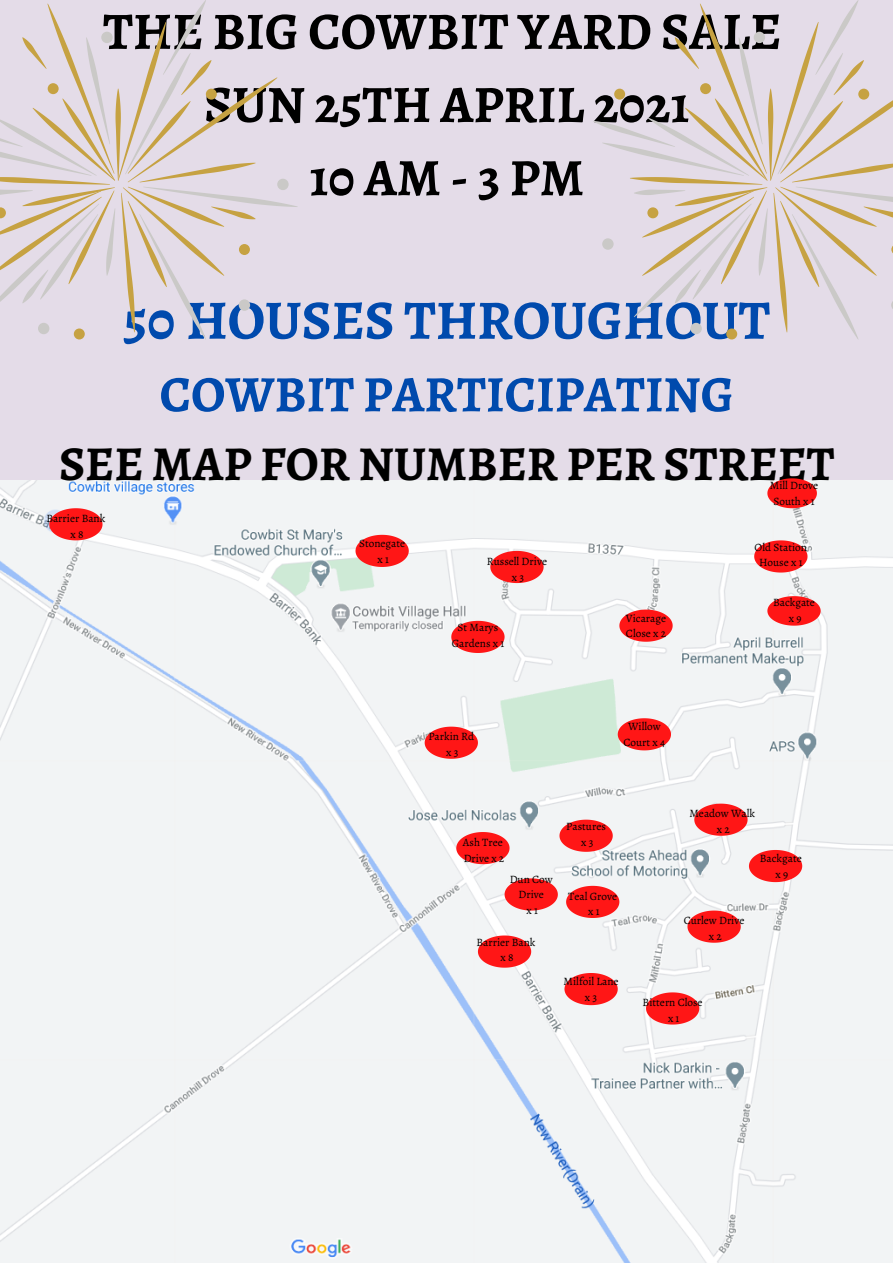
<style>
.page{position:relative;width:893px;height:1263px;background:#fff}
.page>*{position:absolute;margin:0;border:0;box-sizing:border-box;transform-origin:0 0}
.t1{font:700 55.5px "Alegreya";color:#004aad}
.t2{font:700 52.5px "Alegreya";color:#000}
.t3{font:700 51px "Alegreya";color:#004aad}
.t4{font:700 48.75px "Alegreya";color:#000}
.t5{font:11.25px "Alegreya";color:#000}
</style>
<div class="page">
<img style="left:0;top:478px;width:893px;height:785px">
<div style="left:0;top:0;width:892px;height:479px;background:#e4dce8"></div>
<svg style="left:0;top:0;width:298px;height:339px"></svg>
<div style="left:101px;top:32px;width:12px;height:11px;background:#cac9c7;border-radius:50%"></div>
<div style="left:277px;top:179px;width:12px;height:11px;background:#cac9c7;border-radius:50%"></div>
<div style="left:38px;top:323px;width:11px;height:11px;background:#cac9c7;border-radius:50%"></div>
<div style="left:239px;top:299px;width:11px;height:12px;background:#cac9c7;border-radius:50%"></div>
<svg style="left:593px;top:0;width:300px;height:339px"></svg>
<div style="left:602px;top:238px;width:11px;height:12px;background:#cac9c7;border-radius:50%"></div>
<svg style="left:456px;top:832px;width:53px;height:32px"></svg>
<svg style="left:618px;top:718px;width:53px;height:32px;background:#fb4444"></svg>
<svg style="left:749px;top:850px;width:53px;height:32px"></svg>
<svg style="left:478px;top:935px;width:53px;height:33px"></svg>
<svg style="left:49px;top:508px;width:53px;height:32px;background:#fb4445"></svg>
<svg style="left:564px;top:973px;width:54px;height:32px"></svg>
<svg style="left:646px;top:992px;width:53px;height:32px"></svg>
<svg style="left:767px;top:478px;width:50px;height:30px"></svg>
<svg style="left:754px;top:540px;width:53px;height:32px;background:#fb4444"></svg>
<svg style="left:425px;top:727px;width:53px;height:32px"></svg>
<svg style="left:559px;top:820px;width:54px;height:32px"></svg>
<svg style="left:490px;top:551px;width:53px;height:32px"></svg>
<svg style="left:451px;top:621px;width:53px;height:32px"></svg>
<svg style="left:619px;top:609px;width:53px;height:33px"></svg>
<svg style="left:566px;top:886px;width:53px;height:32px"></svg>
<svg style="left:767px;top:596px;width:53px;height:30px"></svg>
<svg style="left:687px;top:910px;width:54px;height:33px"></svg>
<svg style="left:694px;top:804px;width:53px;height:32px"></svg>
<svg style="left:504px;top:878px;width:54px;height:32px"></svg>
<svg style="left:355px;top:535px;width:54px;height:32px;background:#fa4645"></svg>
<p class="t2" style="left:103px;top:-5px;width:679px">THE BIG COWBIT YARD SALE</p>
<p class="t2" style="left:204px;top:69px;width:486px">SUN 25TH APRIL 2021</p>
<p class="t2" style="left:309px;top:142px;width:276px">10AM-3PM</p>
<p class="t1" style="left:123px;top:282px;width:648px">50 HOUSES THROUGHOUT</p>
<p class="t3" style="left:160px;top:359px;width:576px">COWBIT PARTICIPATING</p>
<p class="t4" style="left:59px;top:430px;width:777px">SEE MAP FOR NUMBER PER STREET</p>
<p class="t5" style="left:770px;top:478px;width:50px">Mill Drove</p>
<p class="t5" style="left:773px;top:493px;width:43px">South x 1</p>
<p class="t5" style="left:754px;top:539px;width:54px">Old Station</p>
<p class="t5" style="left:759px;top:555px;width:45px">House x 1</p>
<p class="t5" style="left:46px;top:511px;width:61px">Barrier Bank</p>
<p class="t5" style="left:70px;top:526px;width:15px">x8</p>
<p class="t5" style="left:359px;top:535px;width:48px">Stonegate</p>
<p class="t5" style="left:377px;top:551px;width:13px">x1</p>
<p class="t5" style="left:487px;top:553px;width:62px">Russell Drive</p>
<p class="t5" style="left:512px;top:569px;width:14px">x3</p>
<p class="t5" style="left:457px;top:619px;width:42px">St Marys</p>
<p class="t5" style="left:452px;top:635px;width:54px">Gardens x 1</p>
<p class="t5" style="left:428px;top:729px;width:47px">Parkin Rd</p>
<p class="t5" style="left:446px;top:745px;width:14px">x3</p>
<p class="t5" style="left:626px;top:610px;width:42px">Vicarage</p>
<p class="t5" style="left:626px;top:626px;width:42px">Close x 2</p>
<p class="t5" style="left:628px;top:719px;width:34px">Willow</p>
<p class="t5" style="left:623px;top:734px;width:43px">Court x 4</p>
<p class="t5" style="left:773px;top:595px;width:43px">Backgate</p>
<p class="t5" style="left:789px;top:611px;width:14px">x9</p>
<p class="t5" style="left:689px;top:806px;width:67px">Meadow Walk</p>
<p class="t5" style="left:717px;top:822px;width:14px">x2</p>
<p class="t5" style="left:566px;top:818px;width:41px">Pastures</p>
<p class="t5" style="left:581px;top:834px;width:14px">x3</p>
<p class="t5" style="left:463px;top:834px;width:41px">Ash Tree</p>
<p class="t5" style="left:464px;top:850px;width:42px">Drive x 2</p>
<p class="t5" style="left:760px;top:850px;width:43px">Backgate</p>
<p class="t5" style="left:775px;top:866px;width:14px">x9</p>
<p class="t5" style="left:510px;top:871px;width:44px">Dun Cow</p>
<p class="t5" style="left:518px;top:887px;width:27px">Drive</p>
<p class="t5" style="left:526px;top:903px;width:13px">x1</p>
<p class="t5" style="left:568px;top:888px;width:50px">Teal Grove</p>
<p class="t5" style="left:588px;top:904px;width:13px">x1</p>
<p class="t5" style="left:683px;top:913px;width:62px">Curlew Drive</p>
<p class="t5" style="left:709px;top:929px;width:14px">x2</p>
<p class="t5" style="left:476px;top:934px;width:61px">Barrier Bank</p>
<p class="t5" style="left:500px;top:950px;width:15px">x8</p>
<p class="t5" style="left:563px;top:973px;width:57px">Milfoil Lane</p>
<p class="t5" style="left:585px;top:989px;width:14px">x3</p>
<p class="t5" style="left:642px;top:995px;width:62px">Bittern Close</p>
<p class="t5" style="left:668px;top:1010px;width:13px">x1</p>
</div>
